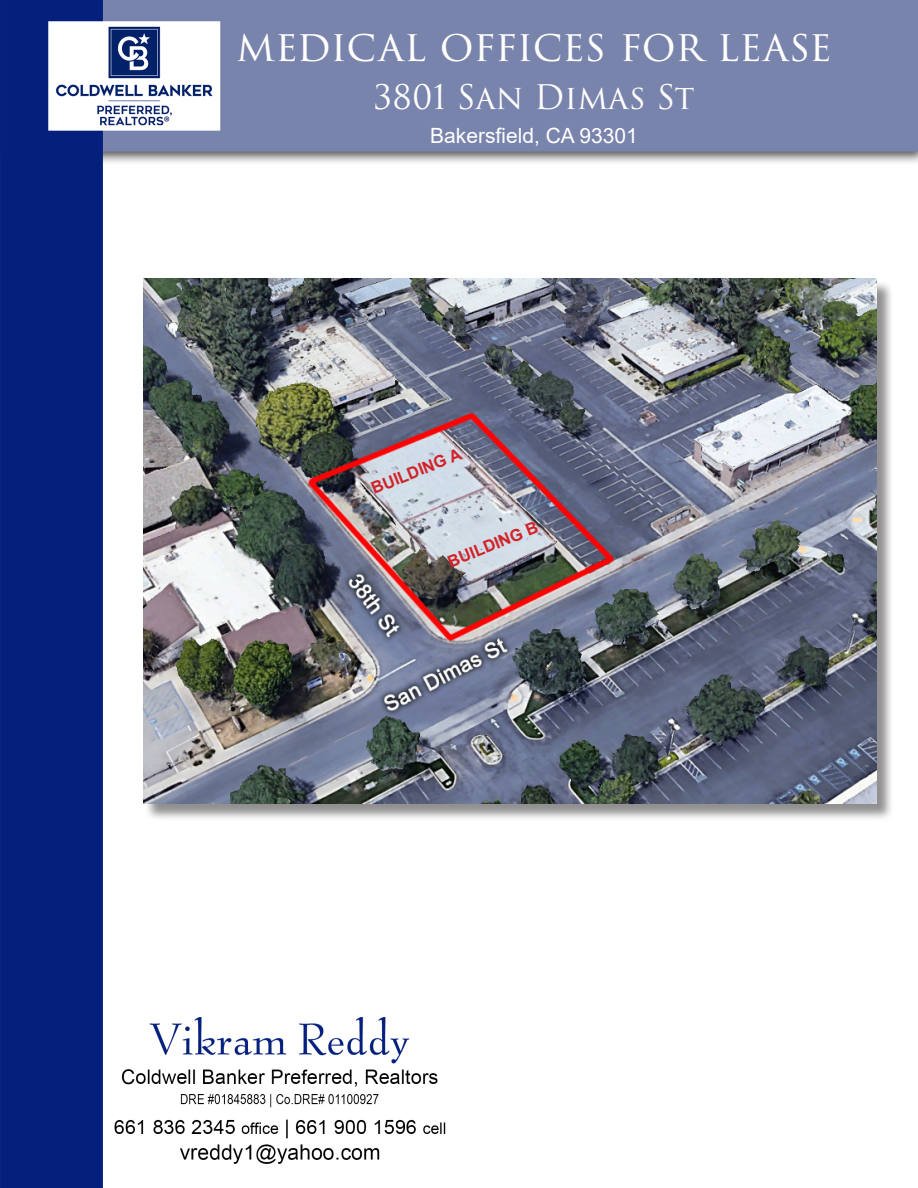
<style>
.page{position:relative;width:918px;height:1188px;background:#fff}
.page>*{position:absolute;margin:0;border:0;box-sizing:border-box;transform-origin:0 0}
.t1{font:42px "Trajan Pro 3";letter-spacing:-.01em;color:#fffefc}
.t2{font:33px "Trajan Pro 3";color:#fffefc}
.t3{font:21px "Arial";color:#fff}
.t4{font:700 16.5px "Arial";color:#d1232a}
</style>
<div class="page">
<img style="left:0;top:0;width:918px;height:1188px">
<div style="left:144px;top:280px;width:750px;height:542px;background:#231f20;opacity:.5"></div>
<img style="left:143px;top:279px;width:733px;height:525px">
<p class="t1" style="left:236px;top:17px;width:597px">medical offices for lease</p>
<p class="t2" style="left:374px;top:74px;width:323px">3801 San Dimas St</p>
<p class="t3" style="left:430px;top:121px;width:209px">Bakersfield, CA 93301</p>
<p class="t4" style="left:368px;top:478px;width:97px;rotate:-22deg">BUILDING A</p>
<p class="t4" style="left:444px;top:552px;width:98px;rotate:-22deg">BUILDING B</p>
</div>
